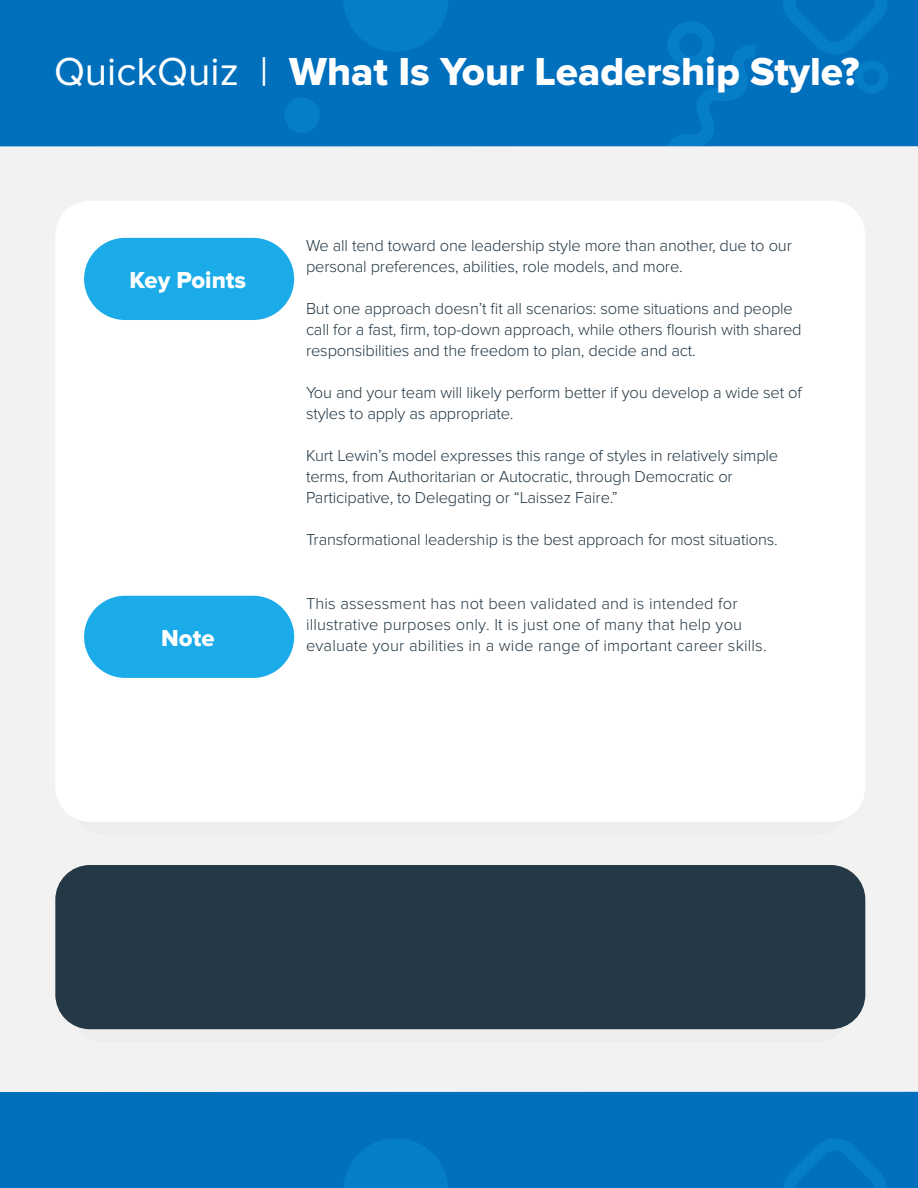
<style>
.page{position:relative;width:918px;height:1188px;background:#fff}
.page>*{position:absolute;margin:0;border:0;box-sizing:border-box;transform-origin:0 0}
.t1{font:40.5px "Proxima Nova Extrabld";color:#fff}
.t2{font:24px "Proxima Nova Extrabld";color:#fff}
.t3{font:300 16.5px/21px "Proxima Nova";letter-spacing:-.01em;color:#243845}
.t4{font:300 16.5px/21px "Proxima Nova";letter-spacing:.01em;color:#243845}
.s1{font-family:"Proxima Nova"}
</style>
<div class="page">
<div style="left:0;top:0;width:918px;height:450px;background:#0070bd"></div>
<svg style="left:344px;top:0;width:104px;height:52px"></svg>
<div style="left:284px;top:98px;width:36px;height:35px;background:#057dc7;border-radius:50%"></div>
<svg style="left:668px;top:22px;width:88px;height:124px"></svg>
<div style="left:0;top:146px;width:918px;height:1014px;background:#f2f2f2"></div>
<div style="left:0;top:1092px;width:918px;height:96px;background:#0070bd"></div>
<svg style="left:784px;top:1138px;width:103px;height:50px"></svg>
<svg style="left:344px;top:1139px;width:104px;height:49px"></svg>
<svg style="left:783px;top:0;width:105px;height:93px"></svg>
<div style="left:71px;top:532px;width:780px;height:303px;background:#ededed;border-radius:35px"></div>
<div style="left:55px;top:201px;width:810px;height:621px;background:#fff;border-radius:35px"></div>
<div style="left:71px;top:910px;width:780px;height:132px;background:#ededed;border-radius:35px"></div>
<div style="left:55px;top:865px;width:810px;height:164px;background:#243845;border-radius:35px"></div>
<div style="left:84px;top:238px;width:210px;height:82px;background:#1aabe8;border-radius:41px"></div>
<div style="left:84px;top:596px;width:210px;height:82px;background:#1aabe8;border-radius:41px"></div>
<h1 class="t1" style="left:54px;top:48px;width:807px"><span class="s1">QuickQuiz |</span> What Is Your Leadership Style?</h1>
<h2 class="t2" style="left:130px;top:267px;width:118px">Key Points</h2>
<h2 class="t2" style="left:161px;top:624px;width:55px">Note</h2>
<p class="t3" style="left:306px;top:235px;width:487px">We all tend toward one leadership style more than another, due to our personal preferences, abilities, role models, and more.</p>
<p class="t3" style="left:306px;top:298px;width:497px">But one approach doesn’t fit all scenarios: some situations and people call for a fast, firm, top-down approach, while others flourish with shared responsibilities and the freedom to plan, decide and act.</p>
<p class="t3" style="left:306px;top:382px;width:497px">You and your team will likely perform better if you develop a wide set of styles to apply as appropriate.</p>
<p class="t3" style="left:306px;top:445px;width:474px">Kurt Lewin’s model expresses this range of styles in relatively simple terms, from Authoritarian or Autocratic, through Democratic or<br>Participative, to Delegating or “Laissez Faire.”</p>
<p class="t3" style="left:306px;top:529px;width:473px">Transformational leadership is the best approach for most situations.</p>
<p class="t4" style="left:306px;top:593px;width:462px">This assessment has not been validated and is intended for illustrative purposes only. It is just one of many that help you evaluate your abilities in a wide range of important career skills.</p>
</div>
